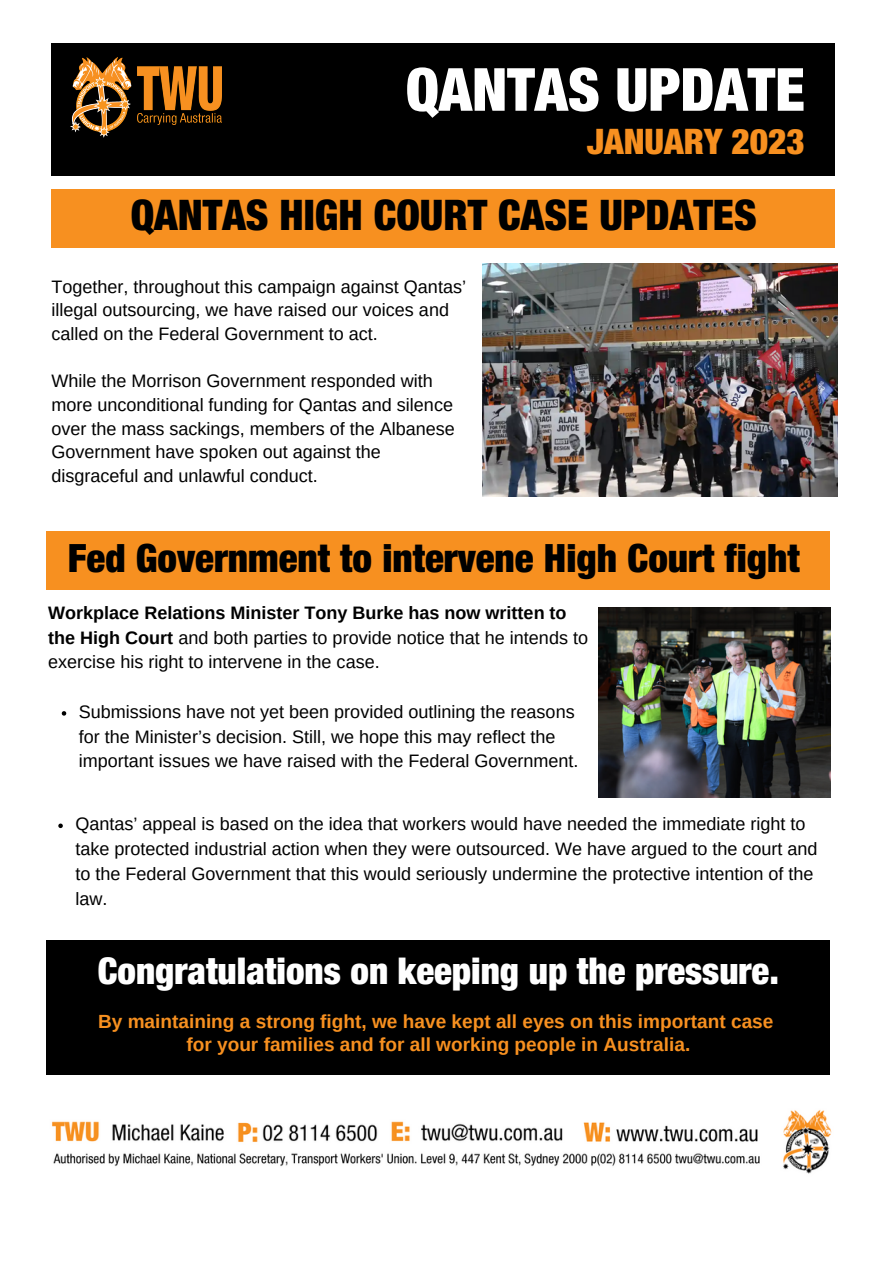
<style>
.page{position:relative;width:894px;height:1264px;background:#fff}
.page>*{position:absolute;margin:0;border:0;box-sizing:border-box;transform-origin:0 0}
.t1{font:900 condensed 59.55px "Helvetica Neue LT Std";color:#fff}
.t2{font:900 condensed 42.3px "Helvetica Neue LT Std";color:#000}
.t3{font:900 condensed 39.15px "Helvetica Neue LT Std";color:#000}
.t4{font:900 condensed 36.9px "Helvetica Neue LT Std";color:#fff}
.t5{font:900 condensed 35.25px "Helvetica Neue LT Std";color:#f79020}
.t6{font:700 19.05px/22.5px "Arimo";color:#f79020;text-align:center}
.t7{font:18px/24.8px "Arimo";color:#000}
.s1{font-weight:700}
</style>
<div class="page">
<div style="left:51px;top:43px;width:783px;height:133px;background:#000"></div>
<img style="left:71px;top:57px;width:151px;height:80px">
<div style="left:51px;top:189px;width:783px;height:58px;background:#f79020"></div>
<img style="left:482px;top:264px;width:355px;height:232px">
<div style="left:46px;top:531px;width:783px;height:58px;background:#f79020"></div>
<img style="left:598px;top:607px;width:231px;height:191px">
<div style="left:46px;top:940px;width:783px;height:134px;background:#000"></div>
<img style="left:52px;top:1110px;width:780px;height:64px">
<svg style="left:62px;top:711px;width:4px;height:4px"></svg>
<svg style="left:58px;top:823px;width:5px;height:5px"></svg>
<h1 class="t1" style="left:405px;top:68px;width:400px">QANTAS UPDATE</h1>
<h3 class="t5" style="left:587px;top:128px;width:219px">JANUARY 2023</h3>
<h2 class="t2" style="left:131px;top:200px;width:627px">QANTAS HIGH COURT CASE UPDATES</h2>
<p class="t7" style="left:51px;top:274px;width:416px;line-height:23.7px">Together, throughout this campaign against Qantas’ illegal outsourcing, we have raised our voices and called on the Federal Government to act.</p>
<p class="t7" style="left:51px;top:369px;width:405px;line-height:23.7px">While the Morrison Government responded with more unconditional funding for Qantas and silence over the mass sackings, members of the Albanese Government have spoken out against the disgraceful and unlawful conduct.</p>
<h3 class="t3" style="left:68px;top:544px;width:733px">Fed Government to intervene High Court fight</h3>
<p class="t7" style="left:48px;top:600px;width:541px"><span class="s1">Workplace Relations Minister Tony Burke has now written to the High Court</span> and both parties to provide notice that he intends to exercise his right to intervene in the case.</p>
<p class="t7" style="left:79px;top:699px;width:501px">Submissions have not yet been provided outlining the reasons for the Minister’s decision. Still, we hope this may reflect the important issues we have raised with the Federal Government.</p>
<p class="t7" style="left:75px;top:811px;width:743px">Qantas’ appeal is based on the idea that workers would have needed the immediate right to take protected industrial action when they were outsourced. We have argued to the court and to the Federal Government that this would seriously undermine the protective intention of the law.</p>
<h3 class="t4" style="left:98px;top:958px;width:682px">Congratulations on keeping up the pressure.</h3>
<p class="t6" style="left:98px;top:1010px;width:676px">By maintaining a strong fight, we have kept all eyes on this important case for your families and for all working people in Australia.</p>
</div>
